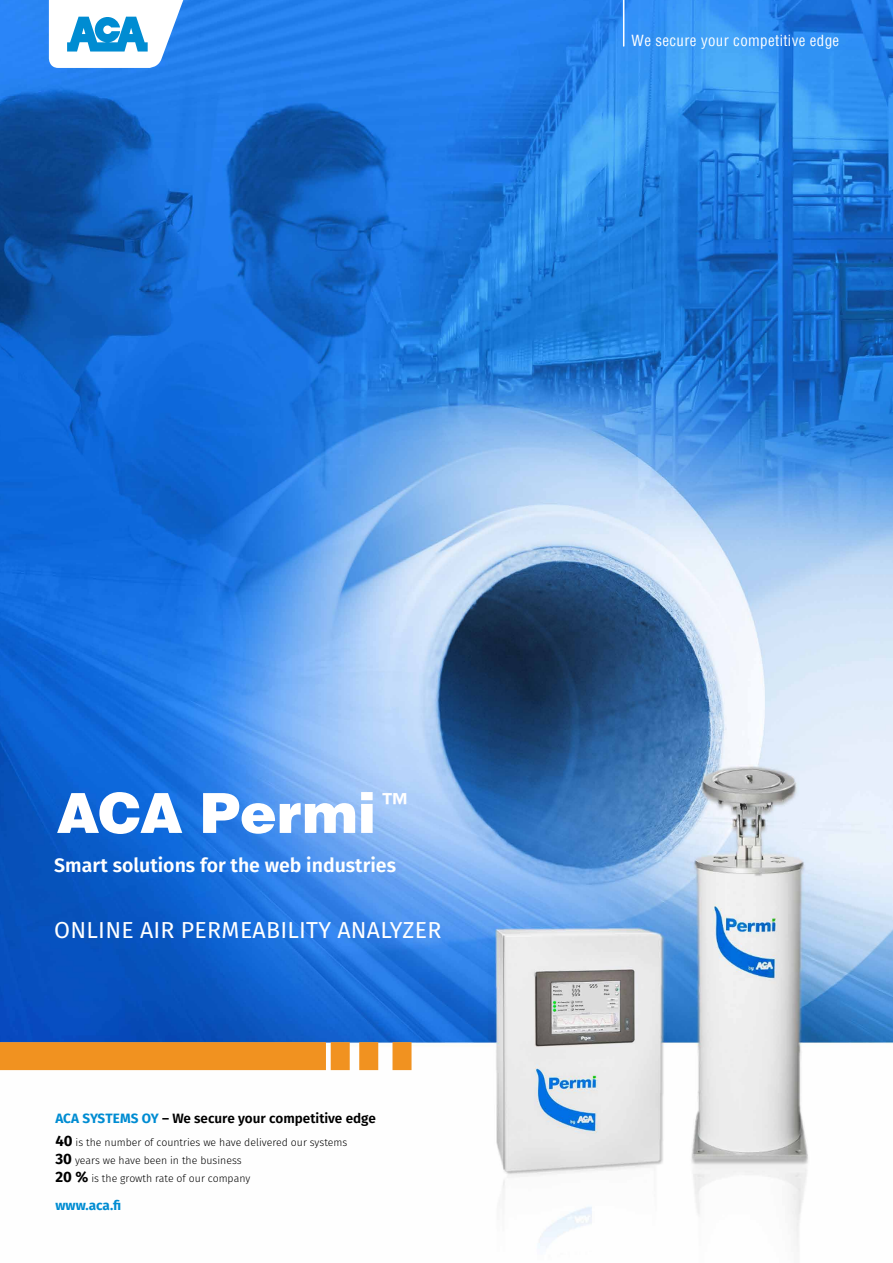
<style>
.page{position:relative;width:893px;height:1263px;background:#fff}
.page>*{position:absolute;margin:0;border:0;box-sizing:border-box;transform-origin:0 0}
.t1{font:900 55.35px "Helvetica";color:#fff}
.t2{font:23.1px "Fira Sans";letter-spacing:.01em;color:#fff}
.t3{font:600 19.5px "Fira Sans";color:#fff}
.t4{font:condensed 15px "Helvetica";letter-spacing:.025em;color:#fff}
.t5{font:600 13.5px "Fira Sans";color:#000}
.t6{font:700 13.5px "Fira Sans";color:#008cd2}
.t7{font:300 10.5px/18px "Fira Sans";color:#000}
.s1{font-weight:700;color:#008cd2}
.s2{font-weight:700;font-size:15px}
</style>
<div class="page">
<img style="left:0;top:0;width:893px;height:1249px">
<svg style="left:0;top:1042px;width:412px;height:28px;background:#f09931"></svg>
<svg style="left:49px;top:0;width:144px;height:68px"></svg>
<hr style="left:623px;top:0;width:1px;height:46px;background:#fff">
<h3 class="t4" style="left:631px;top:31px;width:209px">We secure your competitive edge</h3>
<h1 class="t1" style="left:57px;top:777px;width:353px">ACA Permi <sup>™</sup></h1>
<h3 class="t3" style="left:54px;top:849px;width:343px">Smart solutions for the web industries</h3>
<h2 class="t2" style="left:54px;top:912px;width:389px">ONLINE AIR PERMEABILITY ANALYZER</h2>
<p class="t5" style="left:56px;top:1107px;width:322px"><span class="s1">ACA SYSTEMS OY</span> – We secure your competitive edge</p>
<p class="t7" style="left:55px;top:1133px;width:293px"><span class="s2">40</span> is the number of countries we have delivered our systems<br><span class="s2">30</span> years we have been in the business<br><span class="s2">20 %</span> is the growth rate of our company</p>
<p class="t6" style="left:55px;top:1194px;width:67px">www.aca.fi</p>
</div>
